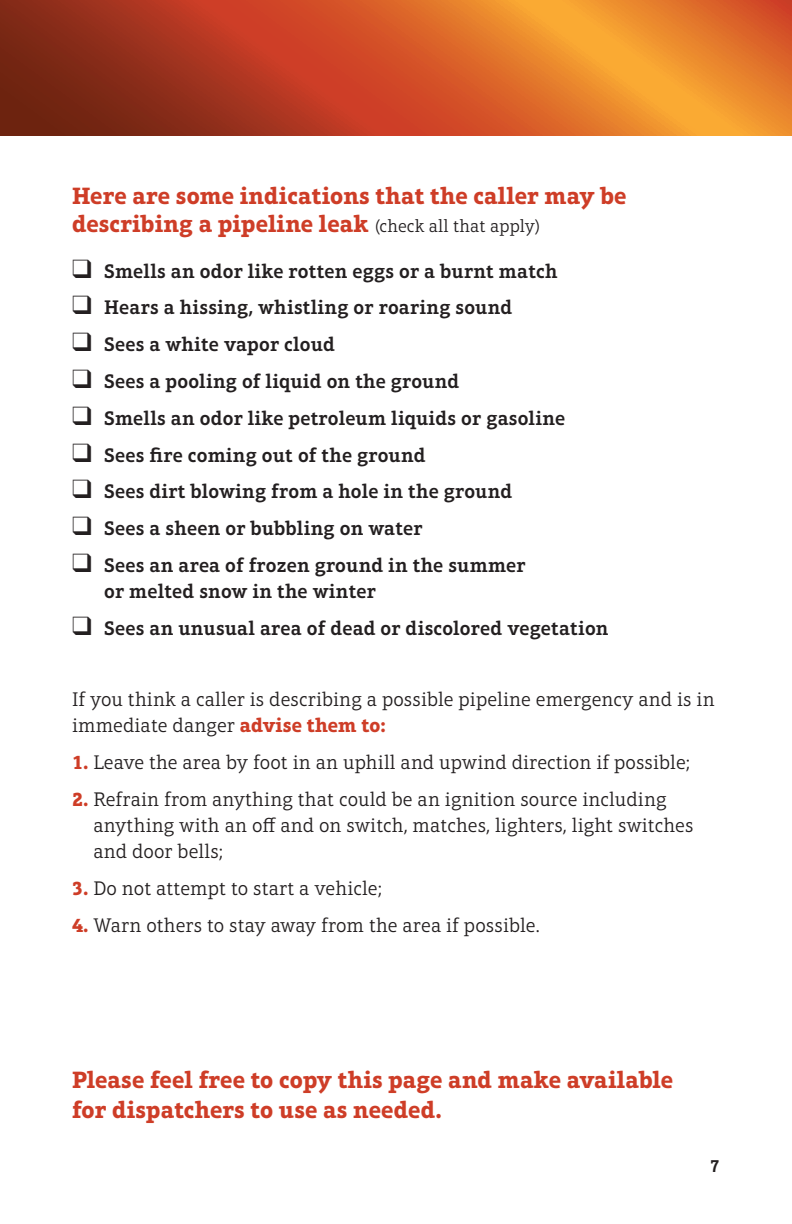
<style>
.page{position:relative;width:792px;height:1224px;background:#fff}
.page>*{position:absolute;margin:0;border:0;box-sizing:border-box;transform-origin:0 0}
._2020vistaprintSubHe{font:700 24px/28px "Aptifer Slab LT Pro";letter-spacing:.005em;color:#ce3d27}
._2020vistaprintBodyC{font:600 20px/26px "Aptifer Slab LT Pro";letter-spacing:.01em;color:#231f20}
._2020vistaprintBodyC-2{font:300 20px/26px "Aptifer Slab LT Pro";letter-spacing:.005em;color:#231f20}
._2020vistaprintCopyr{font:600 18px "Aptifer Slab LT Pro";color:#231f20}
.s1{font-weight:300;font-size:18px;color:#231f20}
.s2{font-weight:700;color:#ce3d27}
</style>
<div class="page">
<svg style="left:0;top:0;width:792px;height:135px;background:#c55925"></svg>
<p class="_2020vistaprintSubHe" style="left:72px;top:181px;width:556px">Here are some indications that the caller may be describing a pipeline leak <span class="s1">(check all that apply)</span></p>
<p class="_2020vistaprintBodyC" style="left:72px;top:258px;width:487px">❑ Smells an odor like rotten eggs or a burnt match</p>
<p class="_2020vistaprintBodyC" style="left:72px;top:294px;width:442px">❑ Hears a hissing, whistling or roaring sound</p>
<p class="_2020vistaprintBodyC" style="left:72px;top:331px;width:264px">❑ Sees a white vapor cloud</p>
<p class="_2020vistaprintBodyC" style="left:72px;top:368px;width:389px">❑ Sees a pooling of liquid on the ground</p>
<p class="_2020vistaprintBodyC" style="left:72px;top:405px;width:495px">❑ Smells an odor like petroleum liquids or gasoline</p>
<p class="_2020vistaprintBodyC" style="left:72px;top:442px;width:355px">❑ Sees fire coming out of the ground</p>
<p class="_2020vistaprintBodyC" style="left:72px;top:478px;width:442px">❑ Sees dirt blowing from a hole in the ground</p>
<p class="_2020vistaprintBodyC" style="left:72px;top:515px;width:352px">❑ Sees a sheen or bubbling on water</p>
<p class="_2020vistaprintBodyC" style="left:104px;top:552px;width:423px;text-indent:-32px">❑ Sees an area of frozen ground in the summer or melted snow in the winter</p>
<p class="_2020vistaprintBodyC" style="left:72px;top:615px;width:538px">❑ Sees an unusual area of dead or discolored vegetation</p>
<p class="_2020vistaprintBodyC-2" style="left:72px;top:687px;width:644px">If you think a caller is describing a possible pipeline emergency and is in immediate danger <span class="s2">advise them to:</span></p>
<p class="_2020vistaprintBodyC-2" style="left:72px;top:749px;width:620px"><span class="s2">1.</span> Leave the area by foot in an uphill and upwind direction if possible;</p>
<p class="_2020vistaprintBodyC-2" style="left:93px;top:786px;width:602px;text-indent:-21px"><span class="s2">2.</span> Refrain from anything that could be an ignition source including anything with an off and on switch, matches, lighters, light switches and door bells;</p>
<p class="_2020vistaprintBodyC-2" style="left:72px;top:875px;width:311px"><span class="s2">3.</span> Do not attempt to start a vehicle;</p>
<p class="_2020vistaprintBodyC-2" style="left:72px;top:912px;width:469px"><span class="s2">4.</span> Warn others to stay away from the area if possible.</p>
<p class="_2020vistaprintSubHe" style="left:72px;top:1065px;width:603px;line-height:30px">Please feel free to copy this page and make available for dispatchers to use as needed.</p>
<p class="_2020vistaprintCopyr" style="left:710px;top:1155px;width:11px">7</p>
</div>
